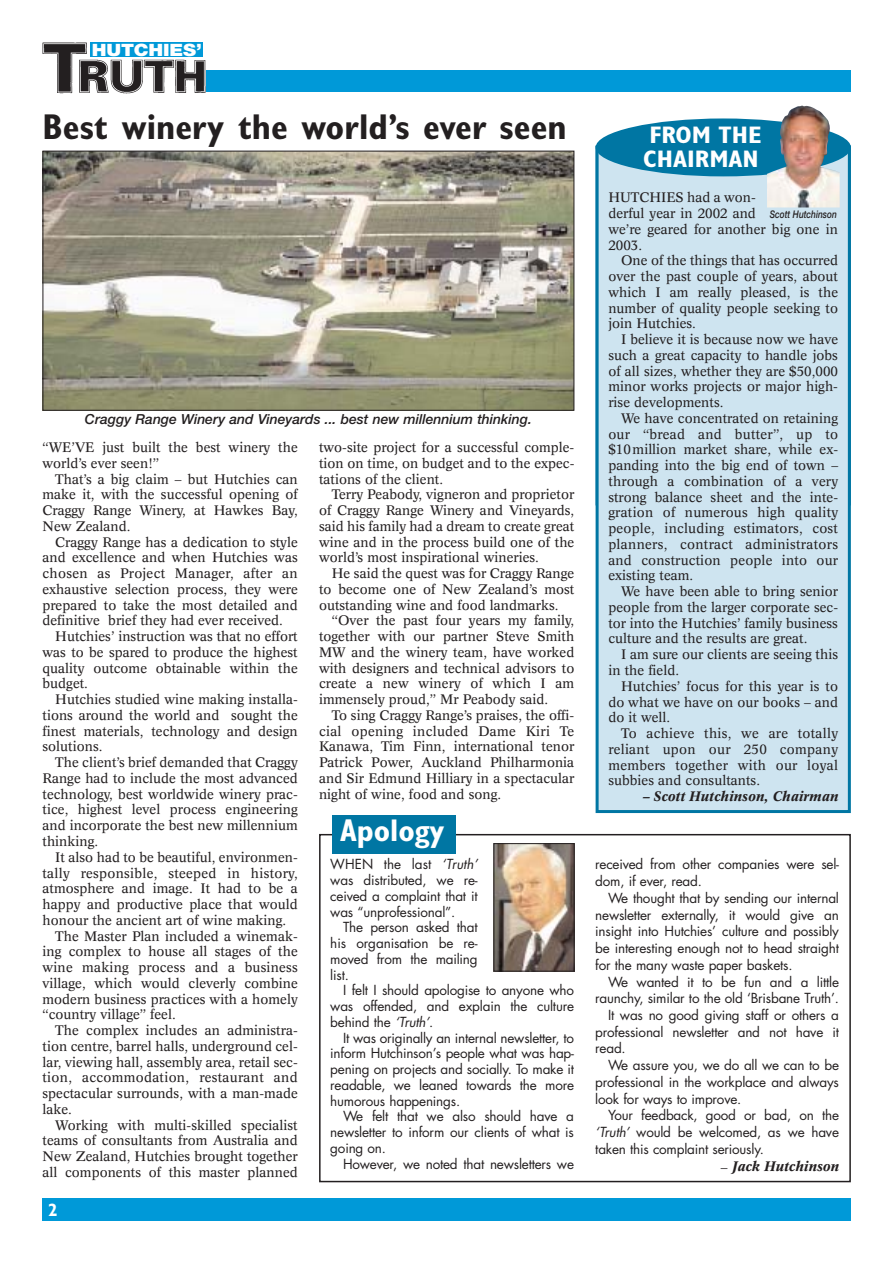
<style>
.page{position:relative;width:893px;height:1262px;background:#fff}
.page>*{position:absolute;margin:0;border:0;box-sizing:border-box;transform-origin:0 0}
.t1{font:700 condensed 36px "Gill Sans";color:#231f20}
.t2{font:700 condensed 31.5px "Gill Sans";color:#fff}
.t3{font:700 condensed 24px/24px "Gill Sans";color:#fff;scale:1.1 1}
.t4{font:700 condensed 18px "Gill Sans";color:#fff}
.t5{font:900 16.95px "Helvetica Neue";letter-spacing:-.005em;color:#fff;scale:1.15 1}
.t6{font:italic 500 13.8px "Helvetica Neue";color:#231f20}
.t7{font:13.5px/15.8px "Concorde";color:#231f20;text-align:justify}
.t8{font:13.5px/15.8px "Futura";letter-spacing:-.015em;color:#231f20;text-align:justify}
.t9{font:13.5px "Concorde";letter-spacing:.02em;color:#231f20}
.t10{font:italic 700 13.5px "Concorde";color:#231f20}
.t11{font:italic 500 10.5px "Helvetica Neue";color:#231f20;scale:.8 1}
.s1{font-style:italic}
.s2{font-weight:400;font-style:normal}
</style>
<div class="page">
<div style="left:319px;top:834px;width:531px;height:348px;border:2px solid #231f20"></div>
<div style="left:332px;top:815px;width:124px;height:38px;background:#0076a3"></div>
<div style="left:43px;top:1199px;width:807px;height:21px;background:#0099d8"></div>
<div style="left:597px;top:147px;width:252px;height:664px;background:#cee4f0"></div>
<div style="left:595px;top:145px;width:255px;height:668px;border:3px solid #0076a3"></div>
<div style="left:43px;top:1198px;width:807px;height:21px;background:#0099d8"></div>
<div style="left:43px;top:70px;width:807px;height:21px;background:#0099d8"></div>
<img style="left:43px;top:43px;width:162px;height:50px">
<div style="left:90px;top:43px;width:113px;height:14px;background:#0099d8"></div>
<div style="left:595px;top:118px;width:255px;height:58px;background:#0076a3;border-radius:50%"></div>
<img style="left:767px;top:105px;width:72px;height:102px">
<img style="left:45px;top:153px;width:527px;height:255px">
<div style="left:43px;top:151px;width:531px;height:259px;border:1px solid #231f20"></div>
<img style="left:495px;top:845px;width:77px;height:124px">
<div style="left:493px;top:843px;width:81px;height:128px;border:1px solid #231f20"></div>
<p class="t5" style="left:92px;top:44px;width:97px">HUTCHIES’</p>
<h1 class="t1" style="left:43px;top:115px;width:525px">Best winery the world’s ever seen</h1>
<p class="t6" style="left:85px;top:414px;width:448px">Craggy Range Winery and Vineyards ... best new millennium thinking.</p>
<p class="t7" style="left:43px;top:440px;width:257px">“WE’VE just built the best winery the world’s ever seen!”</p>
<p class="t7" style="left:43px;top:472px;width:257px;text-indent:13px">That’s a big claim – but Hutchies can make it, with the successful opening of Craggy Range Winery, at Hawkes Bay, New Zealand.</p>
<p class="t7" style="left:43px;top:535px;width:257px;text-indent:13px">Craggy Range has a dedication to style and excellence and when Hutchies was chosen as Project Manager, after an exhaustive selection process, they were prepared to take the most detailed and definitive brief they had ever received.</p>
<p class="t7" style="left:43px;top:629px;width:257px;text-indent:13px">Hutchies’ instruction was that no effort was to be spared to produce the highest quality outcome obtainable within the budget.</p>
<p class="t7" style="left:43px;top:692px;width:257px;text-indent:13px">Hutchies studied wine making installa&shy;tions around the world and sought the finest materials, technology and design solutions.</p>
<p class="t7" style="left:43px;top:755px;width:257px;text-indent:13px">The client’s brief demanded that Craggy Range had to include the most advanced technology, best worldwide winery prac&shy;tice, highest level process engineering and incorporate the best new millennium thinking.</p>
<p class="t7" style="left:55px;top:850px;width:244px">It also had to be beautiful, environmen-</p>
<p class="t9" style="left:43px;top:867px;width:257px">tally responsible, steeped in history,</p>
<p class="t7" style="left:43px;top:881px;width:257px">atmosphere and image. It had to be a</p>
<p class="t7" style="left:43px;top:897px;width:257px">happy and productive place that would</p>
<p class="t7" style="left:43px;top:913px;width:245px">honour the ancient art of wine making.</p>
<p class="t7" style="left:55px;top:929px;width:244px">The Master Plan included a winemak-</p>
<p class="t7" style="left:43px;top:944px;width:257px">ing complex to house all stages of the</p>
<p class="t7" style="left:43px;top:960px;width:257px">wine making process and a business</p>
<p class="t7" style="left:43px;top:976px;width:257px">village, which would cleverly combine</p>
<p class="t7" style="left:43px;top:992px;width:257px">modern business practices with a homely</p>
<p class="t7" style="left:43px;top:1007px;width:135px">“country village” feel.</p>
<p class="t7" style="left:55px;top:1023px;width:244px">The complex includes an administra-</p>
<p class="t7" style="left:43px;top:1039px;width:257px">tion centre, barrel halls, underground cel-</p>
<p class="t7" style="left:43px;top:1055px;width:257px">lar, viewing hall, assembly area, retail sec-</p>
<p class="t9" style="left:43px;top:1072px;width:257px">tion, accommodation, restaurant and</p>
<p class="t7" style="left:43px;top:1086px;width:257px">spectacular surrounds, with a man-made</p>
<p class="t7" style="left:43px;top:1102px;width:31px">lake.</p>
<p class="t7" style="left:55px;top:1118px;width:244px">Working with multi-skilled specialist</p>
<p class="t7" style="left:43px;top:1133px;width:257px">teams of consultants from Australia and</p>
<p class="t7" style="left:43px;top:1149px;width:257px">New Zealand, Hutchies brought together</p>
<p class="t7" style="left:43px;top:1165px;width:257px">all components of this master planned</p>
<h3 class="t4" style="left:48px;top:1203px;width:11px">2</h3>
<p class="t7" style="left:319px;top:440px;width:257px">two-site project for a successful comple&shy;tion on time, on budget and to the expec&shy;tations of the client.</p>
<p class="t7" style="left:319px;top:488px;width:257px;text-indent:13px">Terry Peabody, vigneron and proprietor of Craggy Range Winery and Vineyards, said his family had a dream to create great wine and in the process build one of the world’s most inspirational wineries.</p>
<p class="t7" style="left:319px;top:566px;width:257px;text-indent:13px">He said the quest was for Craggy Range to become one of New Zealand’s most outstanding wine and food landmarks.</p>
<p class="t7" style="left:319px;top:614px;width:257px;text-indent:13px">“Over the past four years my family, together with our partner Steve Smith MW and the winery team, have worked with designers and technical advisors to create a new winery of which I am immensely proud,” Mr Peabody said.</p>
<p class="t7" style="left:319px;top:708px;width:257px;text-indent:13px">To sing Craggy Range’s praises, the offi&shy;cial opening included Dame Kiri Te Kanawa, Tim Finn, international tenor Patrick Power, Auckland Philharmonia and Sir Edmund Hilliary in a spectacular night of wine, food and song.</p>
<h2 class="t2" style="left:340px;top:819px;width:106px">Apology</h2>
<p class="t8" style="left:330px;top:857px;width:149px">WHEN the last <span class="s1">‘Truth’ </span>was distributed, we re&shy;ceived a complaint that it was “unprofessional”.</p>
<p class="t8" style="left:330px;top:920px;width:149px;text-indent:13px">The person asked that his organisation be re&shy;moved from the mailing list.</p>
<p class="t8" style="left:330px;top:983px;width:245px;text-indent:13px">I felt I should apologise to anyone who was offended, and explain the culture behind the <span class="s1">‘Truth’</span>.</p>
<p class="t8" style="left:330px;top:1031px;width:245px;text-indent:13px">It was originally an internal newsletter, to inform Hutchinson’s people what was hap&shy;pening on projects and socially. To make it readable, we leaned towards the more humorous happenings.</p>
<p class="t8" style="left:330px;top:1109px;width:245px;text-indent:13px">We felt that we also should have a newsletter to inform our clients of what is going on.</p>
<p class="t8" style="left:343px;top:1157px;width:232px">However, we noted that newsletters we</p>
<h3 class="t3" style="left:643px;top:125px;width:109px">FROM THE<br>CHAIRMAN</h3>
<p class="t7" style="left:608px;top:191px;width:231px;text-align:left">HUTCHIES had a won-<br>derful year in 2002 and<br>we’re geared for another big one in<br>2003.</p>
<p class="t7" style="left:608px;top:254px;width:231px;text-indent:13px">One of the things that has occurred over the past couple of years, about which I am really pleased, is the number of quality people seeking to join Hutchies.</p>
<p class="t7" style="left:608px;top:332px;width:231px;text-indent:13px">I believe it is because now we have such a great capacity to handle jobs of all sizes, whether they are $50,000 minor works projects or major high&shy;rise developments.</p>
<p class="t7" style="left:608px;top:411px;width:231px;text-indent:13px">We have concentrated on retaining our “bread and butter”, up to $10million market share, while ex&shy;panding into the big end of town – through a combination of a very strong balance sheet and the inte&shy;gration of numerous high quality people, including estimators, cost planners, contract administrators and construction people into our existing team.</p>
<p class="t7" style="left:608px;top:584px;width:231px;text-indent:13px">We have been able to bring senior people from the larger corporate sec&shy;tor into the Hutchies’ family business culture and the results are great.</p>
<p class="t7" style="left:608px;top:648px;width:231px;text-indent:13px">I am sure our clients are seeing this in the field.</p>
<p class="t7" style="left:608px;top:679px;width:231px;text-indent:13px">Hutchies’ focus for this year is to do what we have on our books – and do it well.</p>
<p class="t7" style="left:608px;top:726px;width:231px;text-indent:13px">To achieve this, we are totally reliant upon our 250 company members together with our loyal subbies and consultants.</p>
<p class="t10" style="left:642px;top:790px;width:197px">– Scott Hutchinson, Chairman</p>
<p class="t11" style="left:769px;top:210px;width:86px">Scott Hutchinson</p>
<p class="t8" style="left:595px;top:857px;width:245px;line-height:16.8px">received from other companies were sel&shy;dom, if ever, read.</p>
<p class="t8" style="left:595px;top:890px;width:245px;line-height:16.8px;text-indent:13px">We thought that by sending our internal newsletter externally, it would give an insight into Hutchies’ culture and possibly be interesting enough not to head straight for the many waste paper baskets.</p>
<p class="t8" style="left:608px;top:974px;width:232px">We wanted it to be fun and a little</p>
<p class="t8" style="left:595px;top:991px;width:245px">raunchy, similar to the old ‘Brisbane Truth’.</p>
<p class="t8" style="left:608px;top:1008px;width:232px">It was no good giving staff or others a</p>
<p class="t8" style="left:595px;top:1025px;width:245px">professional newsletter and not have it</p>
<p class="t8" style="left:595px;top:1041px;width:32px">read.</p>
<p class="t8" style="left:608px;top:1058px;width:232px">We assure you, we do all we can to be</p>
<p class="t8" style="left:595px;top:1075px;width:245px">professional in the workplace and always</p>
<p class="t8" style="left:595px;top:1092px;width:147px">look for ways to improve.</p>
<p class="t8" style="left:608px;top:1108px;width:232px">Your feedback, good or bad, on the</p>
<p class="t8" style="left:595px;top:1125px;width:245px"><span class="s1">‘Truth’</span> would be welcomed, as we have</p>
<p class="t8" style="left:595px;top:1142px;width:170px">taken this complaint seriously.</p>
<p class="t10" style="left:721px;top:1160px;width:119px"><span class="s2">–</span> Jack Hutchinson</p>
</div>
